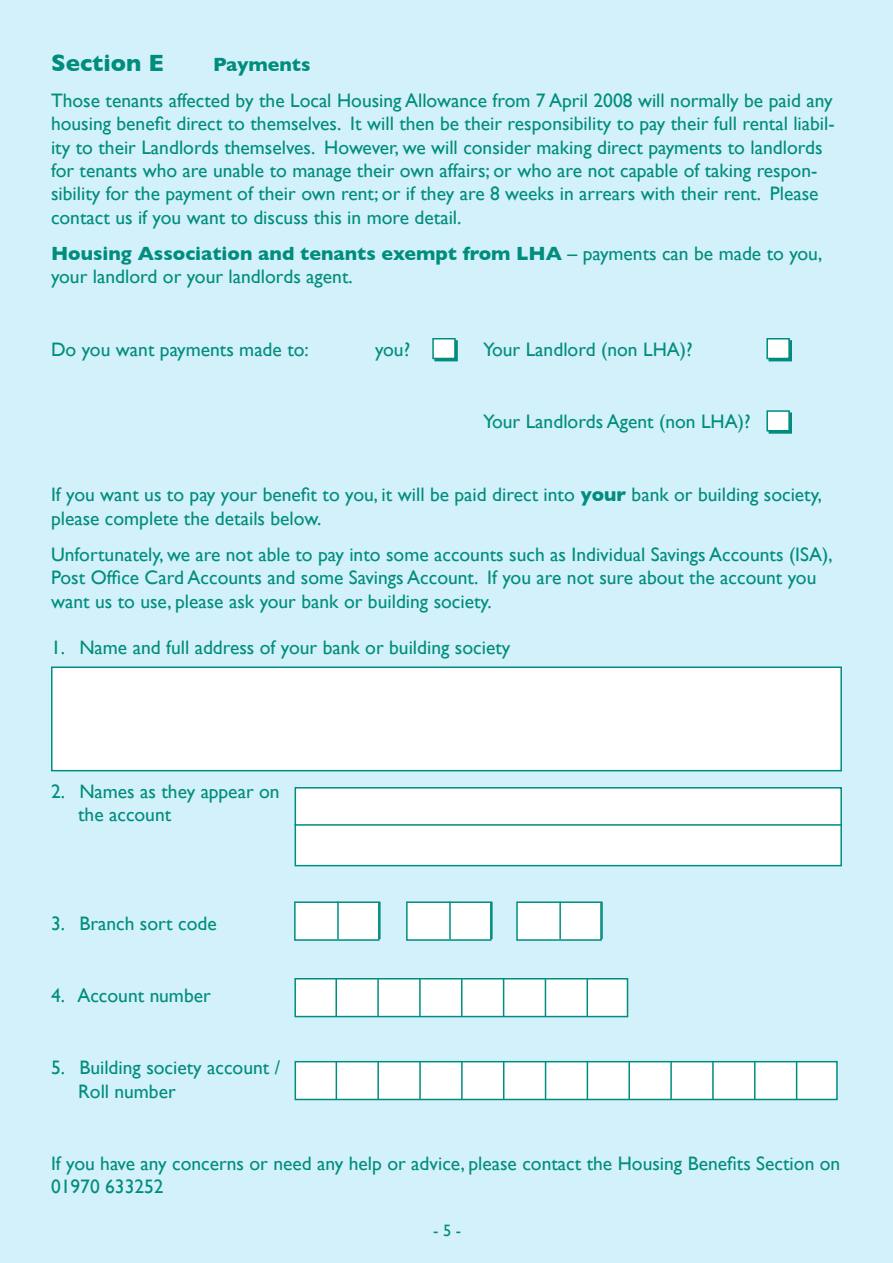
<style>
.page{position:relative;width:893px;height:1263px;background:#d3f1fa}
.page>*{position:absolute;margin:0;border:0;box-sizing:border-box;transform-origin:0 0}
.t1{font:700 24px "Gill Sans";color:#008d7d}
.t2{font:19.5px/23.4px "Gill Sans";color:#008d7d}
.t3{font:700 19.5px "Gill Sans";color:#008d7d}
.t4{font:16.5px "Gill Sans";color:#008d7d}
.s1{font-weight:700}
</style>
<div class="page">
<svg style="left:769px;top:412px;width:23px;height:22px"></svg>
<div style="left:766px;top:410px;width:24px;height:21px;background:#fff;border:2px solid #008d7d"></div>
<div style="left:769px;top:340px;width:23px;height:21px;background:#008d7d"></div>
<div style="left:766px;top:338px;width:24px;height:21px;background:#fff;border:2px solid #008d7d"></div>
<svg style="left:434px;top:340px;width:24px;height:21px"></svg>
<div style="left:432px;top:338px;width:24px;height:21px;background:#fff;border:2px solid #008d7d"></div>
<div style="left:51px;top:666px;width:791px;height:105px;background:#fff;border:2px solid #008d7d"></div>
<div style="left:295px;top:787px;width:547px;height:79px;background:#fff;border:2px solid #008d7d"></div>
<hr style="left:294px;top:824px;width:548px;height:2px;background:#008d7d">
<div style="left:295px;top:1061px;width:543px;height:39px;background:#fff;border:2px solid #008d7d"></div>
<hr style="left:336px;top:1062px;width:1px;height:37px;background:#008d7d">
<hr style="left:377px;top:1062px;width:2px;height:37px;background:#008d7d">
<hr style="left:419px;top:1062px;width:2px;height:37px;background:#008d7d">
<hr style="left:461px;top:1062px;width:2px;height:37px;background:#008d7d">
<hr style="left:503px;top:1062px;width:1px;height:37px;background:#008d7d">
<hr style="left:545px;top:1062px;width:1px;height:37px;background:#008d7d">
<hr style="left:587px;top:1062px;width:1px;height:37px;background:#008d7d">
<hr style="left:628px;top:1062px;width:2px;height:37px;background:#008d7d">
<hr style="left:670px;top:1062px;width:2px;height:37px;background:#008d7d">
<hr style="left:712px;top:1062px;width:2px;height:37px;background:#008d7d">
<hr style="left:754px;top:1062px;width:1px;height:37px;background:#008d7d">
<hr style="left:796px;top:1062px;width:1px;height:37px;background:#008d7d">
<div style="left:294px;top:978px;width:334px;height:39px;background:#fff;border:2px solid #008d7d"></div>
<hr style="left:335px;top:979px;width:2px;height:37px;background:#008d7d">
<hr style="left:377px;top:979px;width:2px;height:37px;background:#008d7d">
<hr style="left:419px;top:979px;width:2px;height:37px;background:#008d7d">
<hr style="left:461px;top:979px;width:1px;height:37px;background:#008d7d">
<hr style="left:503px;top:979px;width:1px;height:37px;background:#008d7d">
<hr style="left:545px;top:979px;width:1px;height:37px;background:#008d7d">
<hr style="left:587px;top:979px;width:1px;height:37px;background:#008d7d">
<div style="left:294px;top:901px;width:86px;height:40px;background:#fff;border:2px solid #008d7d"></div>
<hr style="left:337px;top:902px;width:2px;height:37px;background:#008d7d">
<hr style="left:379px;top:902px;width:2px;height:37px;background:#008d7d">
<div style="left:406px;top:901px;width:86px;height:40px;background:#fff;border:2px solid #008d7d"></div>
<hr style="left:449px;top:902px;width:2px;height:37px;background:#008d7d">
<hr style="left:491px;top:902px;width:2px;height:37px;background:#008d7d">
<div style="left:516px;top:901px;width:86px;height:40px;background:#fff;border:2px solid #008d7d"></div>
<hr style="left:559px;top:902px;width:2px;height:37px;background:#008d7d">
<hr style="left:601px;top:902px;width:2px;height:37px;background:#008d7d">
<p class="t1" style="left:51px;top:48px;width:115px">Section E</p>
<p class="t3" style="left:213px;top:53px;width:99px">Payments</p>
<p class="t2" style="left:51px;top:88px;width:785px">Those tenants affected by the Local Housing Allowance from 7 April 2008 will normally be paid any housing benefit direct to themselves. It will then be their responsibility to pay their full rental liabil&shy;ity to their Landlords themselves. However, we will consider making direct payments to landlords for tenants who are unable to manage their own affairs; or who are not capable of taking respon&shy;sibility for the payment of their own rent; or if they are 8 weeks in arrears with their rent. Please contact us if you want to discuss this in more detail.</p>
<p class="t2" style="left:51px;top:241px;width:773px"><span class="s1">Housing Association and tenants exempt from LHA</span> – payments can be made to you, your landlord or your landlords agent.</p>
<p class="t2" style="left:51px;top:337px;width:259px">Do you want payments made to:</p>
<p class="t2" style="left:375px;top:337px;width:37px">you?</p>
<p class="t2" style="left:483px;top:337px;width:211px">Your Landlord (non LHA)?</p>
<p class="t2" style="left:483px;top:409px;width:269px">Your Landlords Agent (non LHA)?</p>
<p class="t2" style="left:51px;top:483px;width:772px">If you want us to pay your benefit to you, it will be paid direct into <span class="s1">your</span> bank or building society, please complete the details below.</p>
<p class="t2" style="left:51px;top:542px;width:783px">Unfortunately, we are not able to pay into some accounts such as Individual Savings Accounts (ISA),<br>Post Office Card Accounts and some Savings Account. If you are not sure about the account you want us to use, please ask your bank or building society.</p>
<p class="t2" style="left:51px;top:636px;width:461px">1. Name and full address of your bank or building society</p>
<p class="t2" style="left:78px;top:779px;width:203px;text-indent:-27px">2. Names as they appear on the account</p>
<p class="t2" style="left:51px;top:911px;width:167px">3. Branch sort code</p>
<p class="t2" style="left:51px;top:983px;width:161px">4. Account number</p>
<p class="t2" style="left:78px;top:1056px;width:204px;text-indent:-27px">5. Building society account /<br>Roll number</p>
<p class="t2" style="left:51px;top:1151px;width:791px">If you have any concerns or need any help or advice, please contact the Housing Benefits Section on<br>01970 633252</p>
<p class="t4" style="left:433px;top:1221px;width:30px">- 5 -</p>
</div>
